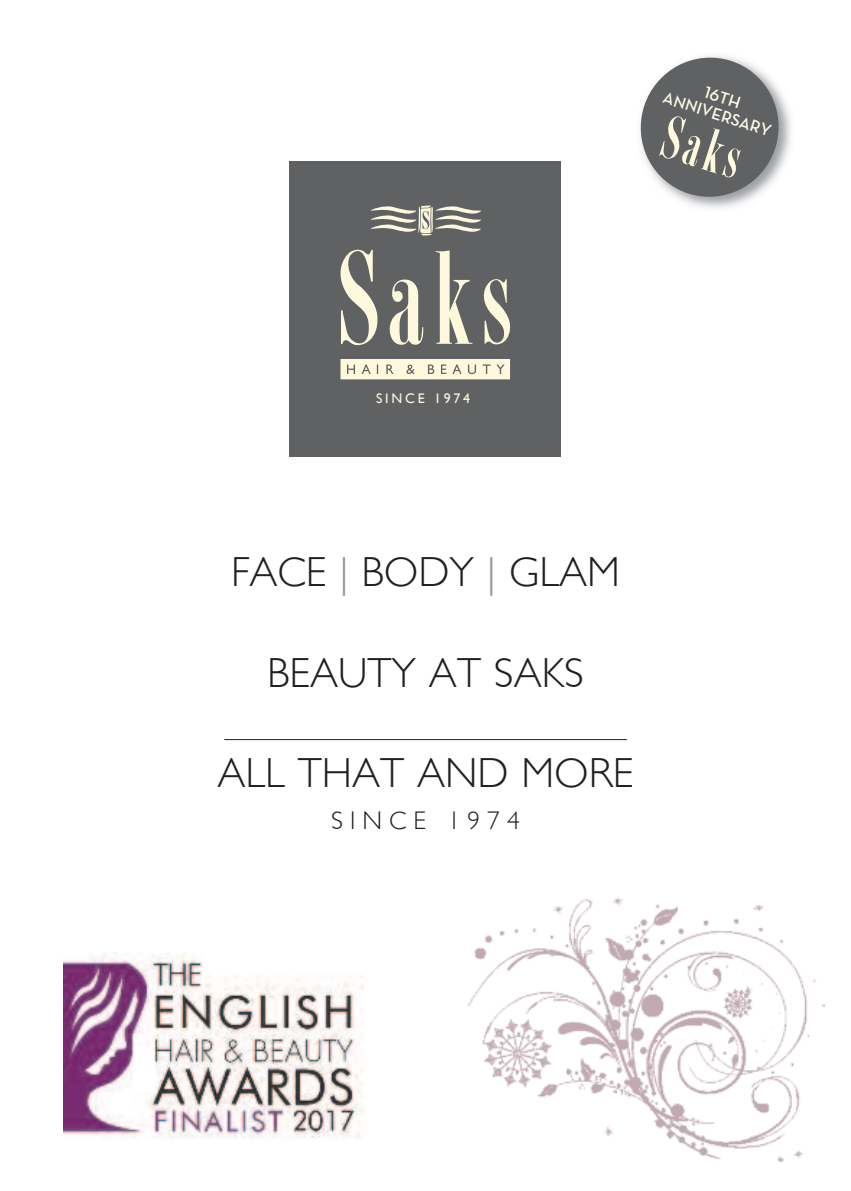
<style>
.page{position:relative;width:851px;height:1191px;background:#fff}
.page>*{position:absolute;margin:0;border:0;box-sizing:border-box;transform-origin:0 0}
.t1{font:300 42px "Gill Sans";color:#231f20}
.t2{font:300 25.5px "Gill Sans";letter-spacing:.275em;color:#231f20}
.t3{font:17.1px "Neutra Text Demi Alt";color:#fcfae6}
.t4{font:13.8px "Gill Sans";letter-spacing:.2em;color:#fef8dd}
.s1{color:#939598}
</style>
<div class="page">
<hr style="left:224px;top:739px;width:402px;height:1px;background:#231f20">
<img style="left:680px;top:93px;width:111px;height:115px">
<svg style="left:640px;top:56px;width:140px;height:143px"></svg>
<img style="left:63px;top:952px;width:301px;height:187px">
<div style="left:290px;top:162px;width:271px;height:294px;background:#5f6162"></div>
<svg style="left:370px;top:205px;width:111px;height:30px"></svg>
<svg style="left:340px;top:249px;width:38px;height:96px"></svg>
<svg style="left:435px;top:250px;width:76px;height:95px"></svg>
<svg style="left:389px;top:279px;width:34px;height:66px"></svg>
<svg style="left:340px;top:359px;width:170px;height:20px;background:#efead1"></svg>
<img style="left:468px;top:897px;width:356px;height:264px">
<p class="t3" style="left:707px;top:82px;width:39px;rotate:18deg">16TH</p>
<p class="t3" style="left:667px;top:87px;width:114px;rotate:18deg">ANNIVERSARY</p>
<p class="t4" style="left:376px;top:390px;width:96px">SINCE 1974</p>
<p class="t1" style="left:231px;top:548px;width:390px">FACE <span class="s1">|</span> BODY <span class="s1">|</span> GLAM</p>
<p class="t1" style="left:267px;top:649px;width:318px">BEAUTY AT SAKS</p>
<p class="t1" style="left:217px;top:749px;width:417px">ALL THAT AND MORE</p>
<p class="t2" style="left:331px;top:806px;width:190px">SiNCE 1974</p>
</div>
